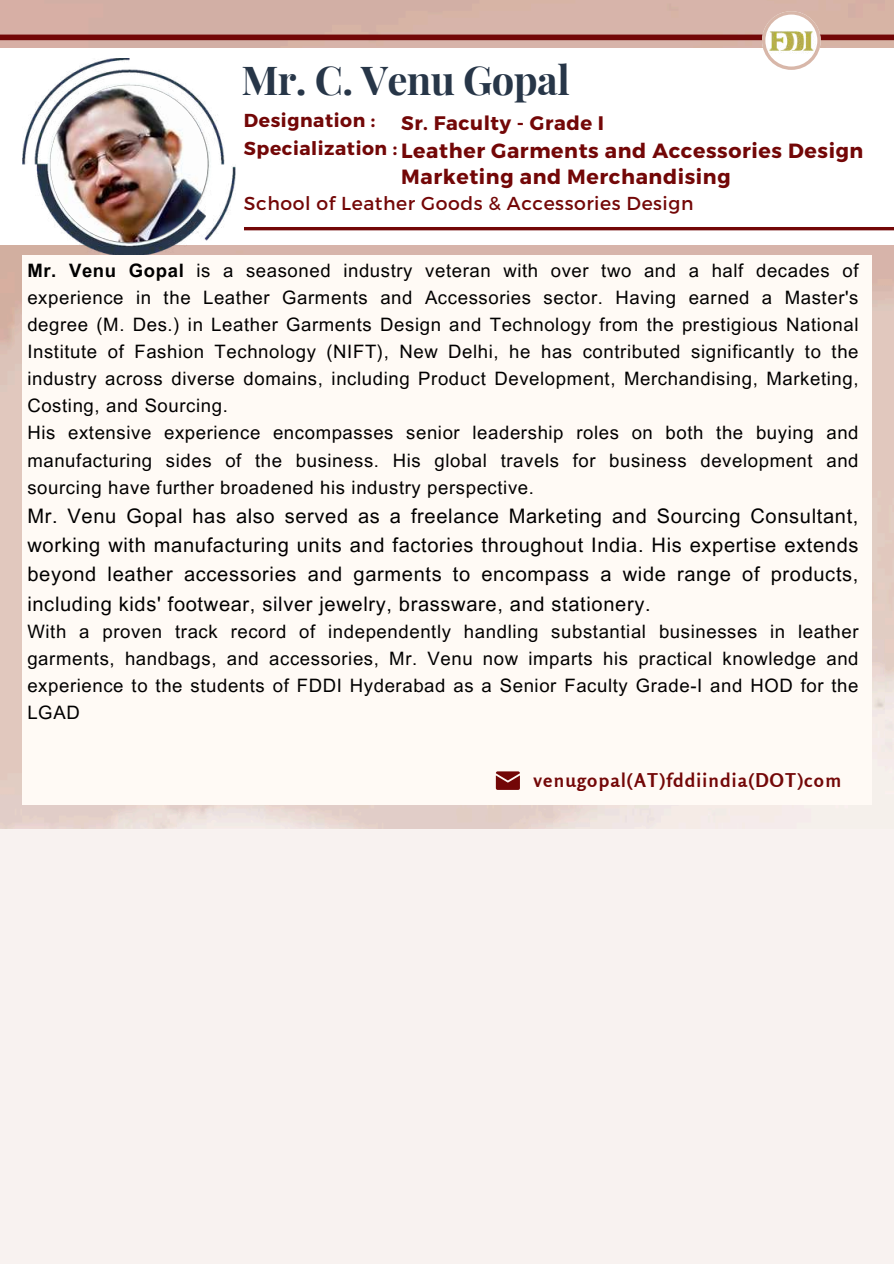
<style>
.page{position:relative;width:894px;height:1264px;background:#fff}
.page>*{position:absolute;margin:0;border:0;box-sizing:border-box;transform-origin:0 0}
.t1{font:700 39.9px "Playfair Display";letter-spacing:-.015em;color:#273648}
.t2{font:700 20.55px/25.7px "Montserrat";letter-spacing:.03em;color:#730707}
.t3{font:19.95px/29.2px "Arial MT Pro";letter-spacing:.035em;color:#000;text-align:justify}
.t4{font:700 19.65px "Montserrat";letter-spacing:.03em;color:#730707}
.t5{font:700 18.9px "Rosario";letter-spacing:.065em;color:#730707}
.t6{font:18.75px "Montserrat";letter-spacing:.03em;color:#730707}
.t7{font:700 18.75px/28.2px "Montserrat";letter-spacing:.03em;color:#730707}
.t8{font:18.45px/27px "Arial MT Pro";letter-spacing:.035em;color:#000}
.s1{font-weight:700}
</style>
<div class="page">
<div style="left:0;top:0;width:893px;height:1263px;background:#f8f2f0"></div>
<img style="left:0;top:0;width:893px;height:828px">
<div style="left:0;top:48px;width:893px;height:196px;background:#fff"></div>
<hr style="left:244px;top:227px;width:649px;height:3px;background:#730707">
<div style="left:0;top:35px;width:893px;height:5px;background:#730707"></div>
<img style="left:22px;top:58px;width:213px;height:197px">
<img style="left:50px;top:85px;width:157px;height:157px">
<svg style="left:761px;top:11px;width:59px;height:59px"></svg>
<img style="left:764px;top:23px;width:51px;height:36px">
<img style="left:22px;top:255px;width:849px;height:549px">
<svg style="left:495px;top:771px;width:24px;height:18px"></svg>
<h1 class="t1" style="left:241px;top:51px;width:330px">Mr. C. Venu Gopal</h1>
<p class="t7" style="left:244px;top:105px;width:155px">Designation :<br>Specialization :</p>
<p class="t4" style="left:401px;top:110px;width:204px">Sr. Faculty - Grade I</p>
<p class="t2" style="left:401px;top:137px;width:463px">Leather Garments and Accessories Design<br>Marketing and Merchandising</p>
<p class="t6" style="left:244px;top:191px;width:451px">School of Leather Goods &amp; Accessories Design</p>
<p class="t8" style="left:27px;top:260px;width:832px"><span class="s1">Mr. Venu Gopal</span> is a seasoned industry veteran with over two and a half decades of experience in the Leather Garments and Accessories sector. Having earned a Master's degree (M. Des.) in Leather Garments Design and Technology from the prestigious National Institute of Fashion Technology (NIFT), New Delhi, he has contributed significantly to the industry across diverse domains, including Product Development, Merchandising, Marketing, Costing, and Sourcing.<br>His extensive experience encompasses senior leadership roles on both the buying and manufacturing sides of the business. His global travels for business development and sourcing have further broadened his industry perspective.</p>
<p class="t3" style="left:27px;top:503px;width:832px">Mr. Venu Gopal has also served as a freelance Marketing and Sourcing Consultant, working with manufacturing units and factories throughout India. His expertise extends beyond leather accessories and garments to encompass a wide range of products, including kids' footwear, silver jewelry, brassware, and stationery.</p>
<p class="t8" style="left:27px;top:620px;width:832px;text-align:justify">With a proven track record of independently handling substantial businesses in leather garments, handbags, and accessories, Mr. Venu now imparts his practical knowledge and experience to the students of FDDI Hyderabad as a Senior Faculty Grade-I and HOD for the LGAD</p>
<p class="t5" style="left:533px;top:768px;width:309px">venugopal(AT)fddiindia(DOT)com</p>
</div>
